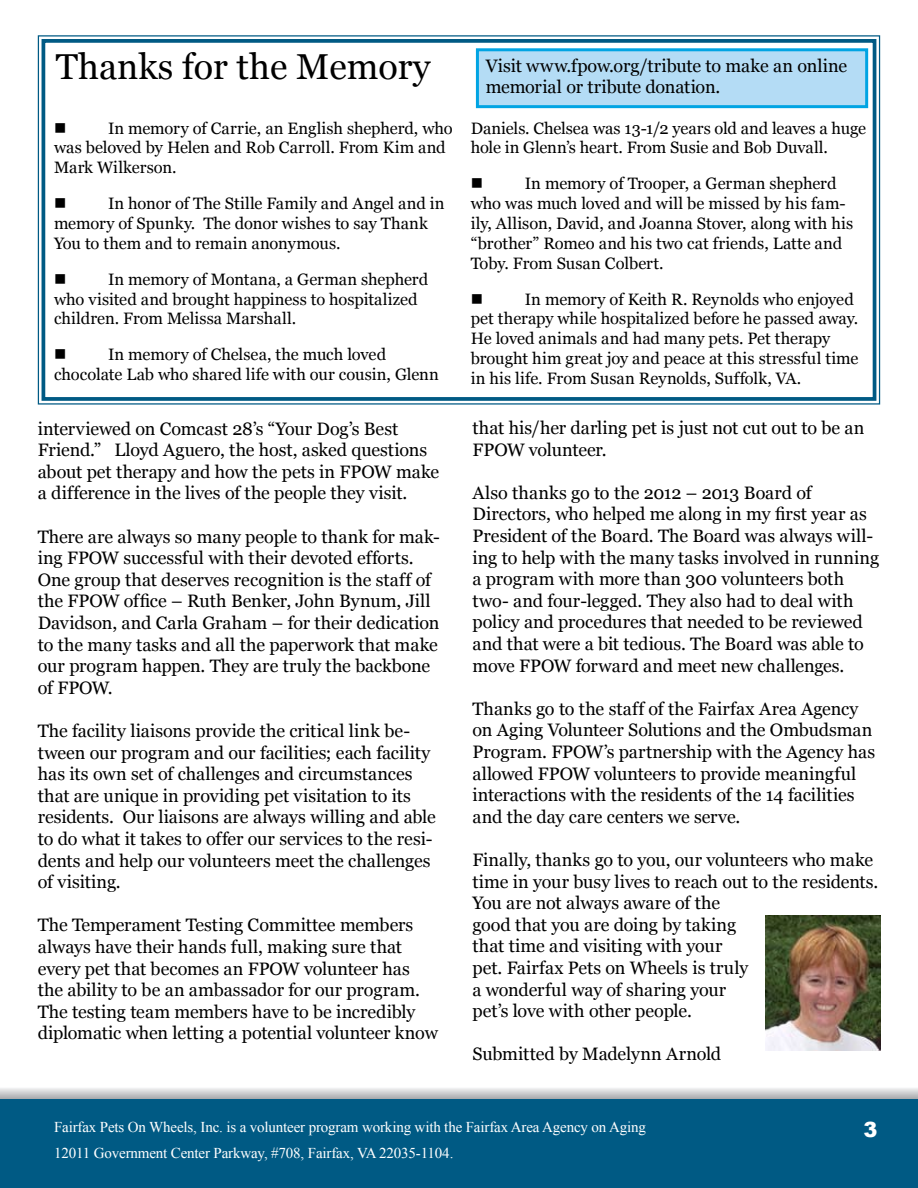
<style>
.page{position:relative;width:918px;height:1188px;background:#fff}
.page>*{position:absolute;margin:0;border:0;box-sizing:border-box;transform-origin:0 0}
.t1{font:36px "Georgia";color:#000}
.t2{font:18px/21.6px "Georgia";color:#000}
.t3{font:16.5px/19.8px "Georgia";color:#000}
.t4{font:16.5px "Wingdings";color:#000}
.t5{font:15px/25.5px "Times New Roman";letter-spacing:-.01em;color:#fff}
</style>
<div class="page">
<svg style="left:0;top:1088px;width:918px;height:11px;background:#caccce"></svg>
<div style="left:0;top:1099px;width:918px;height:89px;background:#005a84"></div>
<svg style="left:37px;top:35px;width:844px;height:370px"></svg>
<div style="left:42px;top:39px;width:834px;height:362px;border:4px solid #005a84"></div>
<div style="left:477px;top:50px;width:390px;height:57px;background:#b4dcf5"></div>
<div style="left:476px;top:48px;width:392px;height:60px;border:3px solid #00a4e3"></div>
<img style="left:766px;top:915px;width:114px;height:135px">
<h1 class="t1" style="left:56px;top:44px;width:376px">Thanks for the Memory</h1>
<p class="t3" style="left:54px;top:118px;width:400px;text-indent:54px">In memory of Carrie, an English shepherd, who was beloved by Helen and Rob Carroll. From Kim and<br>Mark Wilkerson.</p>
<p class="t3" style="left:54px;top:194px;width:392px;text-indent:54px">In honor of The Stille Family and Angel and in memory of Spunky. The donor wishes to say Thank<br>You to them and to remain anonymous.</p>
<p class="t3" style="left:54px;top:269px;width:376px;text-indent:54px">In memory of Montana, a German shepherd who visited and brought happiness to hospitalized children. From Melissa Marshall.</p>
<p class="t3" style="left:54px;top:345px;width:386px;text-align:center">In memory of Chelsea, the much loved<br>chocolate Lab who shared life with our cousin, Glenn</p>
<p class="t4" style="left:54px;top:119px;width:14px">■</p>
<p class="t4" style="left:54px;top:194px;width:14px">■</p>
<p class="t4" style="left:54px;top:270px;width:14px">■</p>
<p class="t4" style="left:54px;top:345px;width:14px">■</p>
<p class="t2" style="left:38px;top:418px;width:403px">interviewed on Comcast 28’s “Your Dog’s Best Friend.” Lloyd Aguero, the host, asked questions about pet therapy and how the pets in FPOW make a difference in the lives of the people they visit.</p>
<p class="t2" style="left:38px;top:526px;width:403px">There are always so many people to thank for mak&shy;ing FPOW successful with their devoted efforts.<br>One group that deserves recognition is the staff of the FPOW office – Ruth Benker, John Bynum, Jill Davidson, and Carla Graham – for their dedication to the many tasks and all the paperwork that make our program happen. They are truly the backbone of FPOW.</p>
<p class="t2" style="left:38px;top:720px;width:400px">The facility liaisons provide the critical link be&shy;tween our program and our facilities; each facility has its own set of challenges and circumstances that are unique in providing pet visitation to its residents. Our liaisons are always willing and able to do what it takes to offer our services to the resi&shy;dents and help our volunteers meet the challenges of visiting.</p>
<p class="t2" style="left:38px;top:915px;width:402px">The Temperament Testing Committee members always have their hands full, making sure that every pet that becomes an FPOW volunteer has the ability to be an ambassador for our program.<br>The testing team members have to be incredibly diplomatic when letting a potential volunteer know</p>
<p class="t2" style="left:486px;top:55px;width:363px">Visit www.fpow.org/tribute to make an online memorial or tribute donation.</p>
<p class="t3" style="left:471px;top:118px;width:397px">Daniels. Chelsea was 13-1/2 years old and leaves a huge hole in Glenn’s heart. From Susie and Bob Duvall.</p>
<p class="t3" style="left:471px;top:174px;width:384px;text-indent:54px">In memory of Trooper, a German shepherd who was much loved and will be missed by his fam&shy;ily, Allison, David, and Joanna Stover, along with his “brother” Romeo and his two cat friends, Latte and Toby. From Susan Colbert.</p>
<p class="t3" style="left:471px;top:289px;width:389px;text-indent:54px">In memory of Keith R. Reynolds who enjoyed pet therapy while hospitalized before he passed away.<br>He loved animals and had many pets. Pet therapy brought him great joy and peace at this stressful time in his life. From Susan Reynolds, Suffolk, VA.</p>
<p class="t4" style="left:471px;top:174px;width:14px">■</p>
<p class="t4" style="left:471px;top:290px;width:14px">■</p>
<p class="t2" style="left:472px;top:417px;width:394px">that his/her darling pet is just not cut out to be an<br>FPOW volunteer.</p>
<p class="t2" style="left:472px;top:482px;width:408px">Also thanks go to the 2012 – 2013 Board of Directors, who helped me along in my first year as President of the Board. The Board was always will&shy;ing to help with the many tasks involved in running a program with more than 300 volunteers both two- and four-legged. They also had to deal with policy and procedures that needed to be reviewed and that were a bit tedious. The Board was able to move FPOW forward and meet new challenges.</p>
<p class="t2" style="left:472px;top:698px;width:404px">Thanks go to the staff of the Fairfax Area Agency on Aging Volunteer Solutions and the Ombudsman Program. FPOW’s partnership with the Agency has allowed FPOW volunteers to provide meaningful interactions with the residents of the 14 facilities and the day care centers we serve.</p>
<p class="t2" style="left:472px;top:849px;width:407px">Finally, thanks go to you, our volunteers who make time in your busy lives to reach out to the residents.<br>You are not always aware of the<br>good that you are doing by taking<br>that time and visiting with your<br>pet. Fairfax Pets on Wheels is truly<br>a wonderful way of sharing your<br>pet’s love with other people.</p>
<p class="t2" style="left:472px;top:1044px;width:250px">Submitted by Madelynn Arnold</p>
<p class="t5" style="left:54px;top:1114px;width:593px">Fairfax Pets On Wheels, Inc. is a volunteer program working with the Fairfax Area Agency on Aging<br>12011 Government Center Parkway, #708, Fairfax, VA 22035-1104.</p>
</div>
